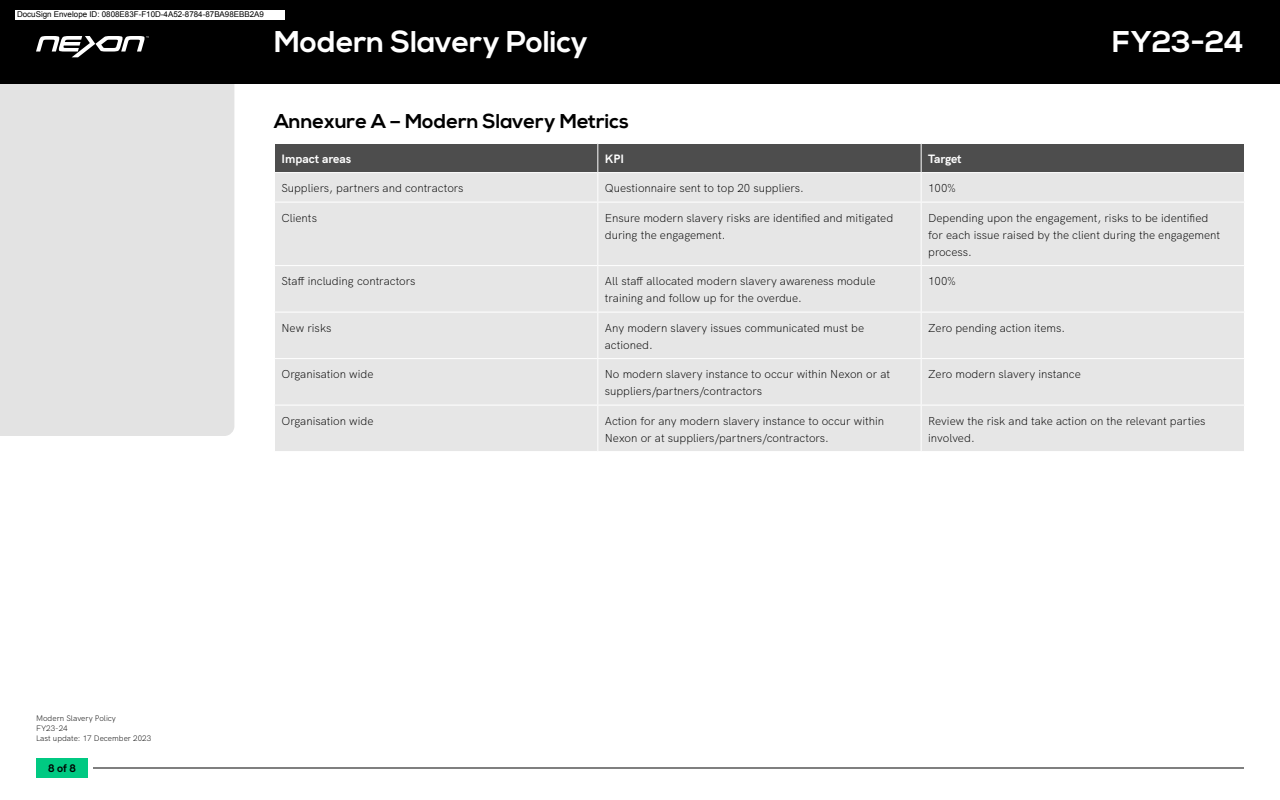
<style>
.page{position:relative;width:1280px;height:800px;background:#fff}
.page>*{position:absolute;margin:0;border:0;box-sizing:border-box;transform-origin:0 0}
.t1{font:700 30px "Nexa";color:#fff}
.t2{font:700 20px "Nexa";color:#000}
.t3{font:700 12.1px "HK Grotesk";color:#fff}
.t4{font:300 11.5px/17px "HK Grotesk";color:#000}
.t5{font:700 11px "HK Grotesk";color:#000}
.t6{font:8px "Arial";color:#000}
.t7{font:300 8px/10px "HK Grotesk";color:#000}
</style>
<div class="page">
<div style="left:0;top:84px;width:234px;height:352px;background:#e3e3e3"></div>
<div style="left:0;top:0;width:1280px;height:84px;background:#000"></div>
<svg style="left:36px;top:36px;width:113px;height:21px"></svg>
<div style="left:36px;top:758px;width:52px;height:20px;background:#00c982"></div>
<hr style="left:93px;top:768px;width:1151px;height:1px;background:#000">
<div style="left:275px;top:203px;width:969px;height:248px;background:#e6e6e6"></div>
<svg style="left:275px;top:144px;width:969px;height:58px;background:#9c9c9c"></svg>
<hr style="left:597px;top:203px;width:1px;height:62px;background:#fff">
<hr style="left:921px;top:203px;width:1px;height:62px;background:#fff">
<hr style="left:274px;top:265px;width:324px;height:1px;background:#fff">
<hr style="left:598px;top:265px;width:323px;height:1px;background:#fff">
<hr style="left:597px;top:266px;width:1px;height:46px;background:#fff">
<hr style="left:921px;top:265px;width:324px;height:1px;background:#fff">
<hr style="left:921px;top:266px;width:1px;height:46px;background:#fff">
<hr style="left:274px;top:312px;width:324px;height:1px;background:#fff">
<hr style="left:598px;top:312px;width:323px;height:1px;background:#fff">
<hr style="left:597px;top:313px;width:1px;height:45px;background:#fff">
<hr style="left:921px;top:312px;width:324px;height:1px;background:#fff">
<hr style="left:921px;top:313px;width:1px;height:45px;background:#fff">
<hr style="left:274px;top:358px;width:324px;height:1px;background:#fff">
<hr style="left:598px;top:358px;width:323px;height:1px;background:#fff">
<hr style="left:597px;top:359px;width:1px;height:46px;background:#fff">
<hr style="left:921px;top:358px;width:324px;height:1px;background:#fff">
<hr style="left:921px;top:359px;width:1px;height:46px;background:#fff">
<hr style="left:274px;top:405px;width:324px;height:1px;background:#fff">
<hr style="left:598px;top:405px;width:323px;height:1px;background:#fff">
<hr style="left:597px;top:406px;width:1px;height:45px;background:#fff">
<hr style="left:921px;top:405px;width:324px;height:1px;background:#fff">
<hr style="left:921px;top:406px;width:1px;height:45px;background:#fff">
<div style="left:15px;top:10px;width:270px;height:10px;background:#fff"></div>
<p class="t6" style="left:17px;top:10px;width:249px">DocuSign Envelope ID: 0808E83F-F10D-4A52-8784-87BA98EBB2A9</p>
<h1 class="t1" style="left:274px;top:24px;width:315px">Modern Slavery Policy</h1>
<h1 class="t1" style="left:1112px;top:24px;width:133px">FY23-24</h1>
<h2 class="t2" style="left:274px;top:110px;width:356px">Annexure A – Modern Slavery Metrics</h2>
<p class="t3" style="left:282px;top:149px;width:71px">Impact areas</p>
<p class="t3" style="left:605px;top:149px;width:21px">KPI</p>
<p class="t3" style="left:928px;top:149px;width:35px">Target</p>
<p class="t4" style="left:282px;top:179px;width:184px">Suppliers, partners and contractors</p>
<p class="t4" style="left:605px;top:179px;width:201px">Questionnaire sent to top 20 suppliers.</p>
<p class="t4" style="left:928px;top:179px;width:29px">100%</p>
<p class="t4" style="left:282px;top:208px;width:37px">Clients</p>
<p class="t4" style="left:605px;top:208px;width:290px">Ensure modern slavery risks are identified and mitigated during the engagement.</p>
<p class="t4" style="left:928px;top:208px;width:294px">Depending upon the engagement, risks to be identified for each issue raised by the client during the engagement process.</p>
<p class="t4" style="left:282px;top:272px;width:135px">Staff including contractors</p>
<p class="t4" style="left:605px;top:272px;width:272px">All staff allocated modern slavery awareness module training and follow up for the overdue.</p>
<p class="t4" style="left:928px;top:272px;width:29px">100%</p>
<p class="t4" style="left:282px;top:318px;width:52px">New risks</p>
<p class="t4" style="left:605px;top:318px;width:261px">Any modern slavery issues communicated must be actioned.</p>
<p class="t4" style="left:928px;top:318px;width:139px">Zero pending action items.</p>
<p class="t4" style="left:282px;top:365px;width:94px">Organisation wide</p>
<p class="t4" style="left:605px;top:365px;width:287px">No modern slavery instance to occur within Nexon or at suppliers/partners/contractors</p>
<p class="t4" style="left:928px;top:365px;width:154px">Zero modern slavery instance</p>
<p class="t4" style="left:282px;top:411px;width:94px">Organisation wide</p>
<p class="t4" style="left:605px;top:411px;width:281px">Action for any modern slavery instance to occur within<br>Nexon or at suppliers/partners/contractors.</p>
<p class="t4" style="left:928px;top:411px;width:279px">Review the risk and take action on the relevant parties involved.</p>
<p class="t7" style="left:36px;top:712px;width:117px">Modern Slavery Policy<br>FY23-24<br>Last update: 17 December 2023</p>
<p class="t5" style="left:48px;top:759px;width:29px">8 of 8</p>
</div>
